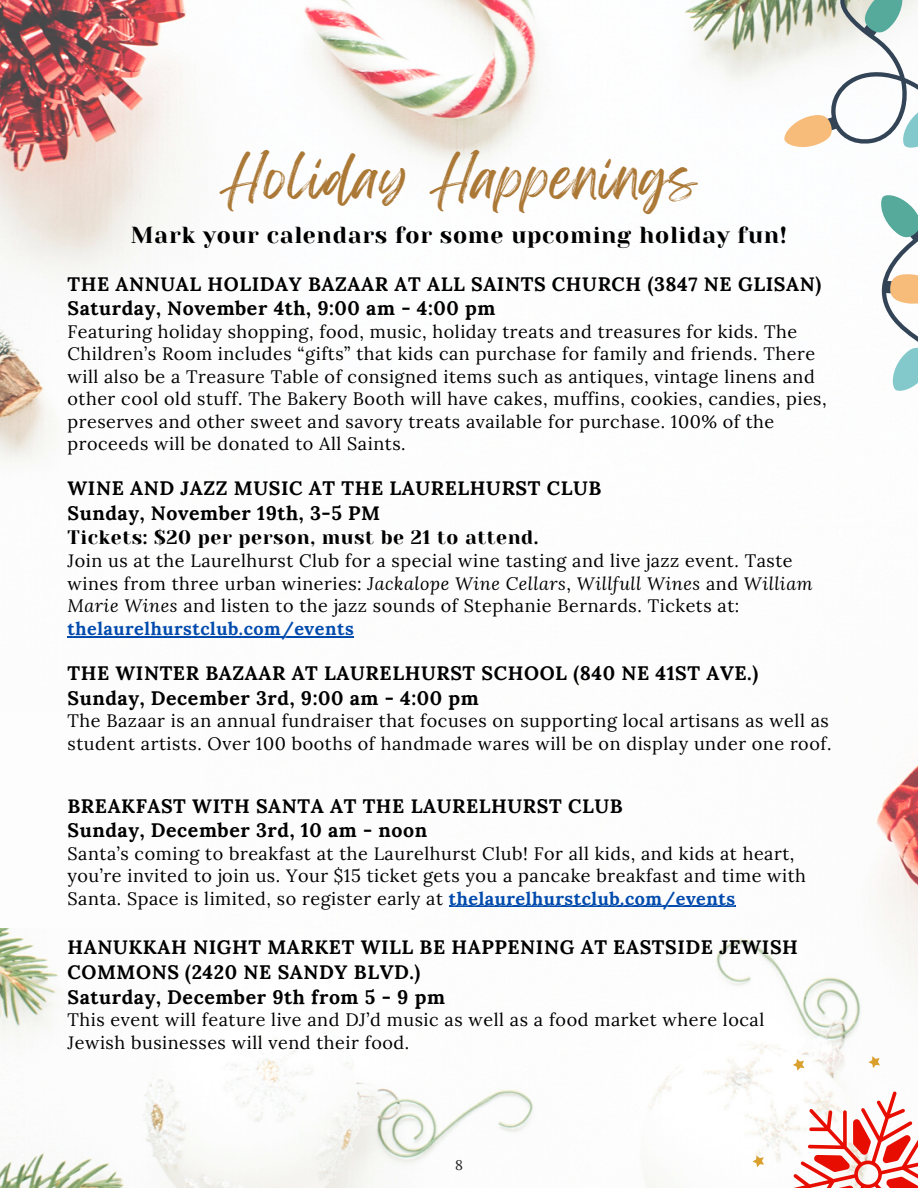
<style>
.page{position:relative;width:918px;height:1188px;background:#fff}
.page>*{position:absolute;margin:0;border:0;box-sizing:border-box;transform-origin:0 0}
.t1{font:49.95px "Feeling Passionate";letter-spacing:.03em;color:#ab7836}
.t2{font:23.1px "Yeseva One";letter-spacing:.03em;color:#000}
.t3{font:700 19.5px/24.8px "Lora";letter-spacing:.03em;color:#000}
.t4{font:19.5px "Yeseva One";letter-spacing:.03em;color:#000}
.t5{font:18px/22.5px "Lora";letter-spacing:.03em;color:#000}
.t6{font:13.95px "Lora";color:#222}
.s1{font-style:italic}
.s2{color:rgb(255 255 255/.4)}
.s3{font-weight:700;color:#004aad}
</style>
<div class="page">
<img style="left:0;top:0;width:918px;height:1188px">
<div style="left:0;top:711px;width:205px;height:217px;background:#fdfdfd"></div>
<hr style="left:68px;top:636px;width:286px;height:1px;background:#004aad">
<svg style="left:659px;top:0;width:259px;height:460px"></svg>
<svg style="left:878px;top:260px;width:40px;height:61px"></svg>
<svg style="left:868px;top:187px;width:50px;height:58px"></svg>
<svg style="left:779px;top:100px;width:64px;height:64px"></svg>
<svg style="left:894px;top:98px;width:24px;height:62px"></svg>
<svg style="left:859px;top:0;width:53px;height:39px"></svg>
<svg style="left:883px;top:341px;width:35px;height:59px"></svg>
<svg style="left:783px;top:1091px;width:135px;height:97px"></svg>
<svg style="left:752px;top:1155px;width:12px;height:12px"></svg>
<svg style="left:793px;top:1059px;width:11px;height:12px"></svg>
<svg style="left:868px;top:1056px;width:12px;height:12px"></svg>
<hr style="left:449px;top:906px;width:287px;height:1px;background:#004aad">
<p class="t1" style="left:221px;top:138px;width:478px">Holiday Happenings</p>
<p class="t2" style="left:131px;top:222px;width:658px">Mark your calendars for some upcoming holiday fun!</p>
<p class="t3" style="left:68px;top:271px;width:755px">THE ANNUAL HOLIDAY BAZAAR AT ALL SAINTS CHURCH (3847 NE GLISAN)</p>
<p class="t3" style="left:68px;top:296px;width:429px">Saturday, November 4th, 9:00 am - 4:00 pm</p>
<p class="t5" style="left:68px;top:320px;width:761px">Featuring holiday shopping, food, music, holiday treats and treasures for kids. The Children’s Room includes “gifts” that kids can purchase for family and friends. There will also be a Treasure Table of consigned items such as antiques, vintage linens and other cool old stuff. The Bakery Booth will have cakes, muffins, cookies, candies, pies, preserves and other sweet and savory treats available for purchase. 100% of the proceeds will be donated to All Saints.</p>
<p class="t3" style="left:68px;top:476px;width:535px">WINE AND JAZZ MUSIC AT THE LAURELHURST CLUB</p>
<p class="t3" style="left:68px;top:501px;width:314px">Sunday, November 19th, 3-5 PM</p>
<p class="t4" style="left:68px;top:526px;width:473px">Tickets: $20 per person, must be 21 to attend.</p>
<p class="t5" style="left:68px;top:550px;width:747px">Join us at the Laurelhurst Club for a special wine tasting and live jazz event. Taste wines from three urban wineries: <span class="s1">Jackalope Wine Cellars</span><span class="s2">,</span> <span class="s1">Willfull Wines</span> <span class="s2">and</span> <span class="s1">William Marie Wines</span> and listen to the jazz sounds of Stephanie Bernards. Tickets at: <span class="s3">thelaurelhurstclub.com/events</span></p>
<p class="t3" style="left:68px;top:660px;width:692px">THE WINTER BAZAAR AT LAURELHURST SCHOOL (840 NE 41ST AVE.)</p>
<p class="t3" style="left:68px;top:685px;width:413px">Sunday, December 3rd, 9:00 am - 4:00 pm</p>
<p class="t5" style="left:68px;top:709px;width:765px">The Bazaar is an annual fundraiser that focuses on supporting local artisans as well as student artists. Over 100 booths of handmade wares will be on display under one roof.</p>
<p class="t3" style="left:68px;top:793px;width:557px">BREAKFAST WITH SANTA AT THE LAURELHURST CLUB</p>
<p class="t3" style="left:68px;top:818px;width:361px">Sunday, December 3rd, 10 am - noon</p>
<p class="t5" style="left:68px;top:842px;width:740px">Santa’s coming to breakfast at the Laurelhurst Club! For all kids, and kids at heart, you’re invited to join us. Your $15 ticket gets you a pancake breakfast and time with<br>Santa. Space is limited, so register early at <span class="s3">thelaurelhurstclub.com/events</span></p>
<p class="t3" style="left:68px;top:935px;width:732px">HANUKKAH NIGHT MARKET WILL BE HAPPENING AT EASTSIDE JEWISH<br>COMMONS (2420 NE SANDY BLVD.)</p>
<p class="t3" style="left:68px;top:984px;width:379px">Saturday, December 9th from 5 - 9 pm</p>
<p class="t5" style="left:68px;top:1008px;width:698px">This event will feature live and DJ’d music as well as a food market where local<br>Jewish businesses will vend their food.</p>
<p class="t6" style="left:455px;top:1156px;width:9px">8</p>
</div>
